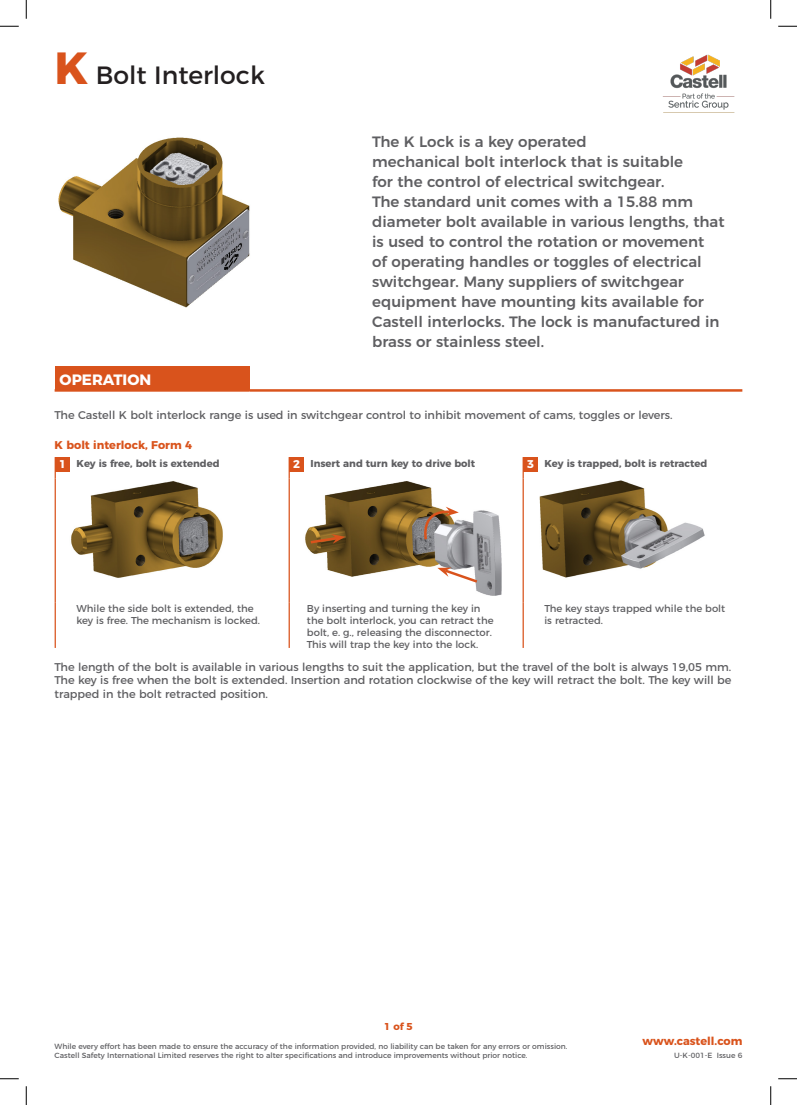
<style>
.page{position:relative;width:797px;height:1105px;background:#fff}
.page>*{position:absolute;margin:0;border:0;box-sizing:border-box;transform-origin:0 0}
.t1{font:25px "Montserrat";color:#231f20}
.Product_Description{font:500 15px/20px "Montserrat";color:#5f5f62}
.Headers{font:700 15px "Montserrat";color:#fff}
.Free_Text{font:11.25px/13.5px "Montserrat";color:#5f5f62;text-align:justify}
.Orange_Titles{font:700 11.25px "Montserrat";color:#d9531c}
.Square_Numbers{font:700 11.25px "Montserrat";color:#fff}
.Regular_Description{font:10px/12px "Montserrat";color:#5f5f62}
.Bold_Description{font:700 10px "Montserrat";color:#5f5f62}
.t2{font:700 10px "Montserrat";color:#d9531c}
.t3{font:7.5px/9px "Montserrat";color:#5f5f62}
.s1{font-weight:700;font-size:45px;color:#d9531c}
</style>
<div class="page">
<img style="left:58px;top:137px;width:192px;height:171px">
<div style="left:55px;top:366px;width:194px;height:24px;background:#d9531c"></div>
<hr style="left:55px;top:389px;width:194px;height:3px;background:#d9531c">
<hr style="left:249px;top:389px;width:493px;height:3px;background:#d9531c">
<svg style="left:55px;top:457px;width:1px;height:21px"></svg>
<hr style="left:55px;top:478px;width:1px;height:124px;background:#d9531c">
<hr style="left:55px;top:602px;width:1px;height:46px;background:#d9531c">
<hr style="left:288px;top:457px;width:2px;height:21px;background:#d9531c">
<hr style="left:288px;top:478px;width:2px;height:124px;background:#d9531c">
<hr style="left:288px;top:602px;width:2px;height:46px;background:#d9531c">
<hr style="left:522px;top:457px;width:2px;height:21px;background:#d9531c">
<hr style="left:522px;top:478px;width:2px;height:124px;background:#d9531c">
<hr style="left:522px;top:602px;width:2px;height:46px;background:#d9531c">
<div style="left:56px;top:457px;width:14px;height:14px;background:#d9531c"></div>
<div style="left:289px;top:457px;width:15px;height:14px;background:#d9531c"></div>
<div style="left:523px;top:457px;width:14px;height:14px;background:#d9531c"></div>
<img style="left:71px;top:481px;width:152px;height:97px">
<img style="left:305px;top:481px;width:197px;height:115px">
<svg style="left:437px;top:567px;width:43px;height:18px"></svg>
<svg style="left:420px;top:507px;width:39px;height:35px"></svg>
<svg style="left:308px;top:534px;width:37px;height:11px"></svg>
<img style="left:539px;top:480px;width:166px;height:98px">
<img style="left:662px;top:54px;width:73px;height:59px">
<svg style="left:0;top:25px;width:19px;height:2px"></svg>
<svg style="left:778px;top:25px;width:19px;height:2px"></svg>
<svg style="left:0;top:1078px;width:19px;height:1px"></svg>
<svg style="left:778px;top:1078px;width:19px;height:1px"></svg>
<svg style="left:25px;top:0;width:2px;height:19px"></svg>
<svg style="left:25px;top:1086px;width:2px;height:19px"></svg>
<svg style="left:770px;top:0;width:1px;height:19px"></svg>
<svg style="left:770px;top:1086px;width:1px;height:19px"></svg>
<h1 class="t1" style="left:55px;top:55px;width:212px"><span class="s1">K</span> Bolt Interlock</h1>
<p class="Product_Description" style="left:372px;top:131px;width:354px">The K Lock is a key operated<br>mechanical bolt interlock that is suitable<br>for the control of electrical switchgear.<br>The standard unit comes with a 15.88 mm diameter bolt available in various lengths, that is used to control the rotation or movement<br>of operating handles or toggles of electrical switchgear. Many suppliers of switchgear equipment have mounting kits available for Castell interlocks. The lock is manufactured in brass or stainless steel.</p>
<p class="Headers" style="left:60px;top:368px;width:93px">OPERATION</p>
<p class="Free_Text" style="left:55px;top:408px;width:619px">The Castell K bolt interlock range is used in switchgear control to inhibit movement of cams, toggles or levers.</p>
<p class="Orange_Titles" style="left:55px;top:435px;width:139px">K bolt interlock, Form 4</p>
<p class="Square_Numbers" style="left:59px;top:455px;width:8px">1</p>
<p class="Bold_Description" style="left:76px;top:455px;width:145px">Key is free, bolt is extended</p>
<p class="Square_Numbers" style="left:293px;top:455px;width:8px">2</p>
<p class="Bold_Description" style="left:310px;top:455px;width:166px">Insert and turn key to drive bolt</p>
<p class="Square_Numbers" style="left:527px;top:455px;width:8px">3</p>
<p class="Bold_Description" style="left:544px;top:455px;width:164px">Key is trapped, bolt is retracted</p>
<p class="Regular_Description" style="left:76px;top:601px;width:185px">While the side bolt is extended, the key is free. The mechanism is locked.</p>
<p class="Regular_Description" style="left:307px;top:601px;width:188px">By inserting and turning the key in the bolt interlock, you can retract the bolt, e. g., releasing the disconnector.<br>This will trap the key into the lock.</p>
<p class="Regular_Description" style="left:544px;top:601px;width:182px">The key stays trapped while the bolt is retracted.</p>
<p class="Free_Text" style="left:55px;top:659px;width:678px">The length of the bolt is available in various lengths to suit the application, but the travel of the bolt is always 19,05 mm.<br>The key is free when the bolt is extended. Insertion and rotation clockwise of the key will retract the bolt. The key will be trapped in the bolt retracted position.</p>
<p class="t2" style="left:384px;top:1018px;width:30px">1 of 5</p>
<p class="Orange_Titles" style="left:642px;top:1032px;width:101px">www.castell.com</p>
<p class="t3" style="left:55px;top:1041px;width:514px">While every effort has been made to ensure the accuracy of the information provided, no liability can be taken for any errors or omission.<br>Castell Safety International Limited reserves the right to alter specifications and introduce improvements without prior notice.</p>
<p class="t3" style="left:674px;top:1050px;width:70px">U-K-001-E Issue 6</p>
</div>
